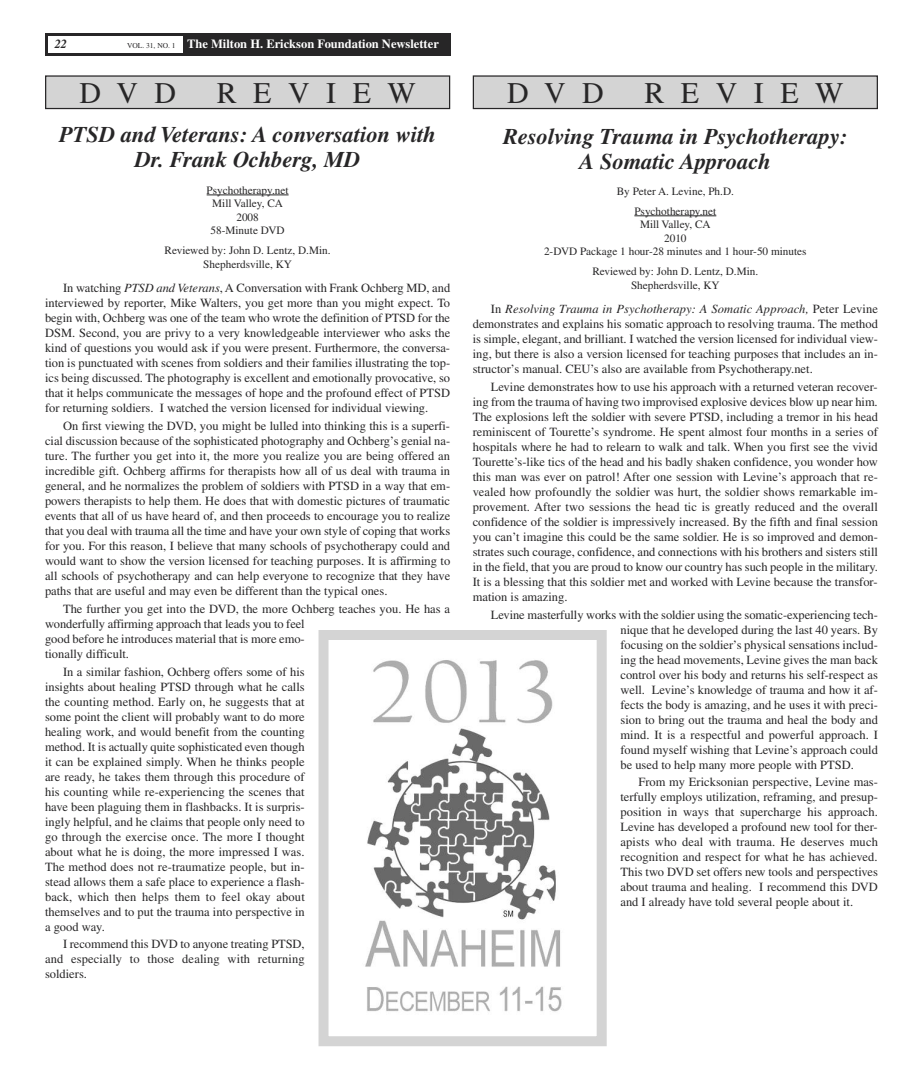
<style>
.page{position:relative;width:923px;height:1080px;background:#fff}
.page>*{position:absolute;margin:0;border:0;box-sizing:border-box;transform-origin:0 0}
.t1{font:30px "Times";letter-spacing:.55em;color:#272627}
.t2{font:italic 700 22.5px/25px "Times";color:#272627;text-align:center}
.t3{font:12.5px/15px "Times";color:#272627;text-align:justify}
.t4{font:700 12.5px "Times";color:#fff}
.t5{font:italic 700 12.5px "Times";color:#272627}
.t6{font:11.25px/13.5px "Times";color:#272627;text-align:center}
.s1{font-weight:400;font-size:7.5px;color:#272627}
.s2{font-style:italic}
</style>
<div class="page">
<div style="left:45px;top:34px;width:405px;height:22px;background:#272627"></div>
<div style="left:48px;top:37px;width:134px;height:16px;background:#fff"></div>
<hr style="left:207px;top:195px;width:81px;height:1px;background:#272627">
<div style="left:46px;top:76px;width:403px;height:33px;background:#d4d4d4"></div>
<div style="left:45px;top:75px;width:405px;height:34px;border:1px solid #272627"></div>
<hr style="left:634px;top:216px;width:82px;height:1px;background:#272627">
<div style="left:473px;top:76px;width:404px;height:33px;background:#d4d4d4"></div>
<div style="left:472px;top:75px;width:406px;height:34px;border:1px solid #272627"></div>
<img style="left:365px;top:660px;width:197px;height:352px">
<div style="left:318px;top:630px;width:288px;height:416px;border:10px solid #d4d4d4"></div>
<p class="t5" style="left:55px;top:39px;width:14px">22</p>
<p class="t4" style="left:127px;top:40px;width:313px"><span class="s1">VOL. 31, NO. 1</span> The Milton H. Erickson Foundation Newsletter</p>
<h1 class="t1" style="left:79px;top:82px;width:98px">DVD</h1>
<h1 class="t1" style="left:217px;top:82px;width:201px">REVIEW</h1>
<h2 class="t2" style="left:59px;top:124px;width:378px">PTSD and Veterans: A conversation with<br>Dr. Frank Ochberg, MD</h2>
<p class="t6" style="left:207px;top:184px;width:83px">Psychotherapy.net<br>Mill Valley, CA<br>2008<br>58-Minute DVD</p>
<p class="t6" style="left:165px;top:244px;width:167px;line-height:14.4px">Reviewed by: John D. Lentz, D.Min.<br>Shepherdsville, KY</p>
<p class="t3" style="left:45px;top:282px;width:407px;text-indent:18px">In watching <span class="s2">PTSD and Veterans</span>, A Conversation with Frank Ochberg MD, and interviewed by reporter, Mike Walters, you get more than you might expect. To begin with, Ochberg was one of the team who wrote the definition of PTSD for the DSM. Second, you are privy to a very knowledgeable interviewer who asks the kind of questions you would ask if you were present. Furthermore, the conversa&shy;tion is punctuated with scenes from soldiers and their families illustrating the top&shy;ics being discussed. The photography is excellent and emotionally provocative, so that it helps communicate the messages of hope and the profound effect of PTSD for returning soldiers. I watched the version licensed for individual viewing.</p>
<p class="t3" style="left:45px;top:420px;width:407px;text-indent:18px">On first viewing the DVD, you might be lulled into thinking this is a superfi&shy;cial discussion because of the sophisticated photography and Ochberg’s genial na&shy;ture. The further you get into it, the more you realize you are being offered an incredible gift. Ochberg affirms for therapists how all of us deal with trauma in general, and he normalizes the problem of soldiers with PTSD in a way that em&shy;powers therapists to help them. He does that with domestic pictures of traumatic events that all of us have heard of, and then proceeds to encourage you to realize that you deal with trauma all the time and have your own style of coping that works for you. For this reason, I believe that many schools of psychotherapy could and would want to show the version licensed for teaching purposes. It is affirming to all schools of psychotherapy and can help everyone to recognize that they have paths that are useful and may even be different than the typical ones.</p>
<p class="t3" style="left:45px;top:602px;width:406px;text-align:left;text-indent:18px">The further you get into the DVD, the more Ochberg teaches you. He has a wonderfully affirming approach that leads you to feel<br>good before he introduces material that is more emo-<br>tionally difficult.</p>
<p class="t3" style="left:45px;top:665px;width:261px;text-indent:18px">In a similar fashion, Ochberg offers some of his insights about healing PTSD through what he calls the counting method. Early on, he suggests that at some point the client will probably want to do more healing work, and would benefit from the counting method. It is actually quite sophisticated even though it can be explained simply. When he thinks people are ready, he takes them through this procedure of his counting while re-experiencing the scenes that have been plaguing them in flashbacks. It is surpris&shy;ingly helpful, and he claims that people only need to go through the exercise once. The more I thought about what he is doing, the more impressed I was.<br>The method does not re-traumatize people, but in&shy;stead allows them a safe place to experience a flash&shy;back, which then helps them to feel okay about themselves and to put the trauma into perspective in a good way.</p>
<p class="t3" style="left:45px;top:938px;width:261px;text-indent:18px">I recommend this DVD to anyone treating PTSD, and especially to those dealing with returning soldiers.</p>
<h1 class="t1" style="left:507px;top:82px;width:98px">DVD</h1>
<h1 class="t1" style="left:644px;top:82px;width:201px">REVIEW</h1>
<h2 class="t2" style="left:503px;top:125px;width:346px">Resolving Trauma in Psychotherapy:<br>A Somatic Approach</h2>
<p class="t6" style="left:616px;top:182px;width:119px;line-height:19.8px">By Peter A. Levine, Ph.D.<br>Psychotherapy.net</p>
<p class="t6" style="left:544px;top:219px;width:264px">Mill Valley, CA<br>2010<br>2-DVD Package 1 hour-28 minutes and 1 hour-50 minutes</p>
<p class="t6" style="left:592px;top:265px;width:167px;line-height:14.4px">Reviewed by: John D. Lentz, D.Min.<br>Shepherdsville, KY</p>
<p class="t3" style="left:473px;top:303px;width:406px;text-indent:18px">In <span class="s2">Resolving Trauma in Psychotherapy: A Somatic Approach,</span> Peter Levine demonstrates and explains his somatic approach to resolving trauma. The method is simple, elegant, and brilliant. I watched the version licensed for individual view&shy;ing, but there is also a version licensed for teaching purposes that includes an in&shy;structor’s manual. CEU’s also are available from Psychotherapy.net.</p>
<p class="t3" style="left:473px;top:381px;width:407px;text-indent:18px">Levine demonstrates how to use his approach with a returned veteran recover&shy;ing from the trauma of having two improvised explosive devices blow up near him.<br>The explosions left the soldier with severe PTSD, including a tremor in his head reminiscent of Tourette’s syndrome. He spent almost four months in a series of hospitals where he had to relearn to walk and talk. When you first see the vivid Tourette’s-like tics of the head and his badly shaken confidence, you wonder how this man was ever on patrol! After one session with Levine’s approach that re&shy;vealed how profoundly the soldier was hurt, the soldier shows remarkable im&shy;provement. After two sessions the head tic is greatly reduced and the overall confidence of the soldier is impressively increased. By the fifth and final session you can’t imagine this could be the same soldier. He is so improved and demon&shy;strates such courage, confidence, and connections with his brothers and sisters still in the field, that you are proud to know our country has such people in the military.<br>It is a blessing that this soldier met and worked with Levine because the transfor&shy;mation is amazing.</p>
<p class="t3" style="left:620px;top:608px;width:259px;text-indent:-130px">Levine masterfully works with the soldier using the somatic-experiencing tech&shy;nique that he developed during the last 40 years. By focusing on the soldier’s physical sensations includ&shy;ing the head movements, Levine gives the man back control over his body and returns his self-respect as well. Levine’s knowledge of trauma and how it af&shy;fects the body is amazing, and he uses it with preci&shy;sion to bring out the trauma and heal the body and mind. It is a respectful and powerful approach. I found myself wishing that Levine’s approach could be used to help many more people with PTSD.</p>
<p class="t3" style="left:620px;top:776px;width:259px;text-indent:18px">From my Ericksonian perspective, Levine mas&shy;terfully employs utilization, reframing, and presup&shy;position in ways that supercharge his approach.<br>Levine has developed a profound new tool for ther&shy;apists who deal with trauma. He deserves much recognition and respect for what he has achieved.<br>This two DVD set offers new tools and perspectives about trauma and healing. I recommend this DVD and I already have told several people about it.</p>
</div>
